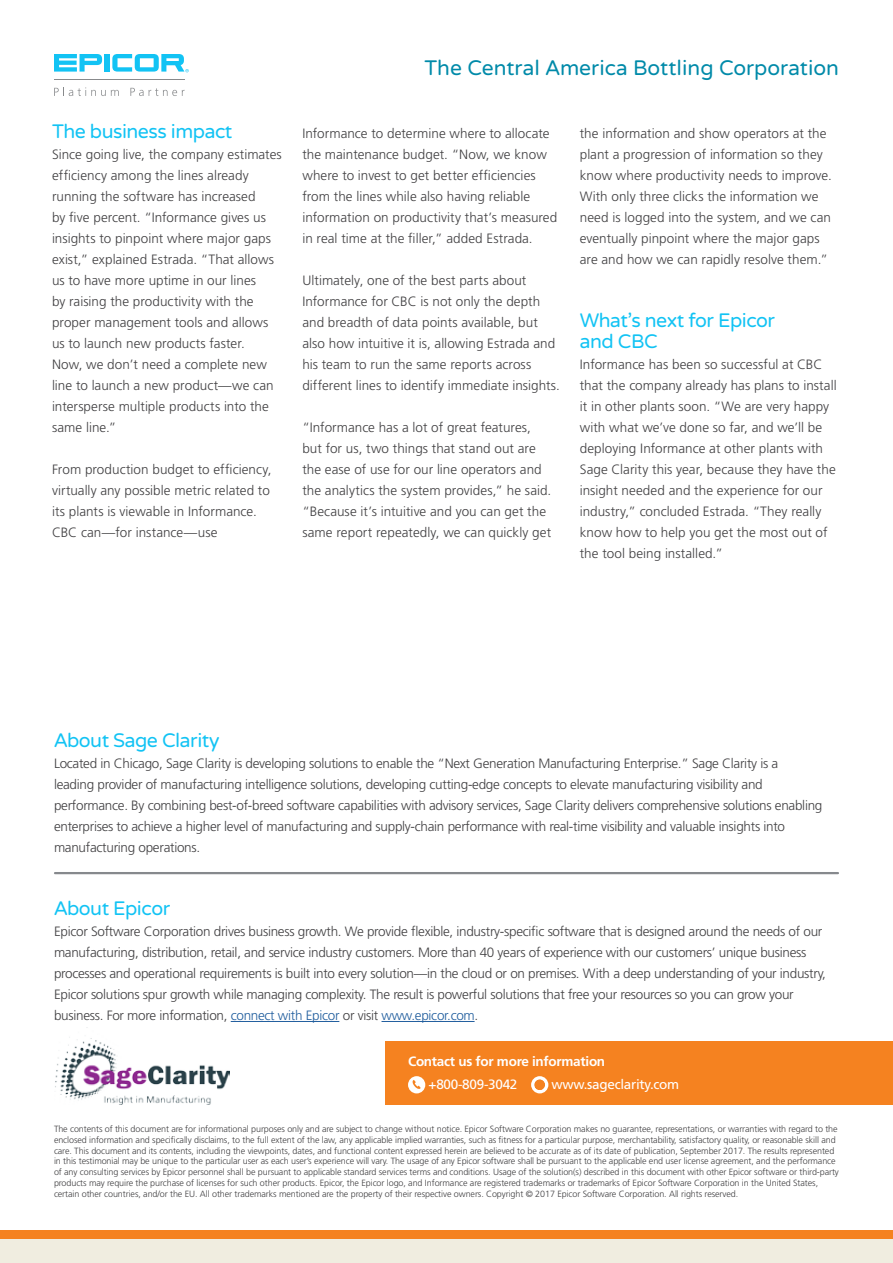
<style>
.page{position:relative;width:893px;height:1263px;background:#fff}
.page>*{position:absolute;margin:0;border:0;box-sizing:border-box;transform-origin:0 0}
.Bar_Heading_Right{font:21px "Varela Round";color:#008aa9}
.Body_Heading_-_Sente{font:19.5px/21px "Varela Round";letter-spacing:-.025em;color:#12c3f4}
.About_Epicor_Title{font:19.5px "Varela Round";letter-spacing:-.025em;color:#12c3f4}
.Body_Copy_-_Sentence{font:300 13.5px/21px "Frutiger LT Std";letter-spacing:.005em;color:#414042}
.About_Epicor_Paragra{font:300 13.5px/21px "Frutiger LT Std";letter-spacing:-.02em;color:#414042}
.Phone_Email_Website{font:13.5px "Frutiger LT Std";letter-spacing:-.02em;color:#fff}
.Contact_Us_-_Sentenc{font:700 13.5px "Frutiger LT Std";letter-spacing:-.02em;color:#fff}
.t1{font:300 9px/10.8px "Frutiger LT Std";letter-spacing:-.01em;color:#414042}
.s1{color:#215e9e}
</style>
<div class="page">
<hr style="left:231px;top:1021px;width:108px;height:1px;background:#215e9e">
<hr style="left:381px;top:1021px;width:94px;height:1px;background:#215e9e">
<div style="left:385px;top:1041px;width:508px;height:63px;background:#f58220"></div>
<hr style="left:55px;top:872px;width:783px;height:2px;background:#86898d">
<div style="left:408px;top:1076px;width:17px;height:17px;background:#fff;border-radius:50%"></div>
<svg style="left:413px;top:1080px;width:8px;height:9px"></svg>
<svg style="left:531px;top:1076px;width:17px;height:17px"></svg>
<svg style="left:535px;top:1080px;width:10px;height:10px"></svg>
<div style="left:0;top:1230px;width:893px;height:10px;background:#f58220"></div>
<div style="left:0;top:1239px;width:893px;height:24px;background:#f0ede0"></div>
<div style="left:105px;top:54px;width:5px;height:18px;background:#12c3f4"></div>
<svg style="left:54px;top:54px;width:48px;height:18px"></svg>
<svg style="left:112px;top:54px;width:77px;height:18px"></svg>
<hr style="left:54px;top:79px;width:130px;height:1px;background:#888a8c">
<svg style="left:54px;top:87px;width:65px;height:9px"></svg>
<svg style="left:130px;top:88px;width:55px;height:8px"></svg>
<img style="left:55px;top:1037px;width:175px;height:67px">
<p class="Body_Heading_-_Sente" style="left:52px;top:121px;width:182px">The business impact</p>
<p class="Body_Copy_-_Sentence" style="left:52px;top:144px;width:231px">Since going live, the company estimates efficiency among the lines already running the software has increased<br>by five percent. “Informance gives us insights to pinpoint where major gaps exist,” explained Estrada. “That allows us to have more uptime in our lines<br>by raising the productivity with the proper management tools and allows us to launch new products faster.<br>Now, we don’t need a complete new line to launch a new product—we can intersperse multiple products into the same line.”</p>
<p class="Body_Copy_-_Sentence" style="left:52px;top:459px;width:221px">From production budget to efficiency, virtually any possible metric related to its plants is viewable in Informance.<br>CBC can—for instance—use</p>
<p class="Bar_Heading_Right" style="left:425px;top:56px;width:416px">The Central America Bottling Corporation</p>
<p class="Body_Copy_-_Sentence" style="left:302px;top:123px;width:256px">Informance to determine where to allocate the maintenance budget. “Now, we know where to invest to get better efficiencies from the lines while also having reliable information on productivity that’s measured in real time at the filler,” added Estrada.</p>
<p class="Body_Copy_-_Sentence" style="left:302px;top:270px;width:259px">Ultimately, one of the best parts about Informance for CBC is not only the depth and breadth of data points available, but also how intuitive it is, allowing Estrada and his team to run the same reports across different lines to identify immediate insights.</p>
<p class="Body_Copy_-_Sentence" style="left:302px;top:417px;width:250px">“Informance has a lot of great features, but for us, two things that stand out are the ease of use for our line operators and the analytics the system provides,” he said. “Because it’s intuitive and you can get the same report repeatedly, we can quickly get</p>
<p class="Body_Copy_-_Sentence" style="left:580px;top:123px;width:254px">the information and show operators at the plant a progression of information so they know where productivity needs to improve.<br>With only three clicks the information we need is logged into the system, and we can eventually pinpoint where the major gaps are and how we can rapidly resolve them.”</p>
<p class="Body_Heading_-_Sente" style="left:580px;top:310px;width:197px">What’s next for Epicor and CBC</p>
<p class="Body_Copy_-_Sentence" style="left:580px;top:354px;width:258px">Informance has been so successful at CBC that the company already has plans to install it in other plants soon. “We are very happy with what we’ve done so far, and we’ll be deploying Informance at other plants with Sage Clarity this year, because they have the insight needed and the experience for our industry,” concluded Estrada. “They really know how to help you get the most out of the tool being installed.”</p>
<h2 class="Body_Heading_-_Sente" style="left:54px;top:730px;width:167px">About Sage Clarity</h2>
<p class="About_Epicor_Paragra" style="left:54px;top:753px;width:770px">Located in Chicago, Sage Clarity is developing solutions to enable the “Next Generation Manufacturing Enterprise.” Sage Clarity is a<br>leading provider of manufacturing intelligence solutions, developing cutting-edge concepts to elevate manufacturing visibility and performance. By combining best-of-breed software capabilities with advisory services, Sage Clarity delivers comprehensive solutions enabling enterprises to achieve a higher level of manufacturing and supply-chain performance with real-time visibility and valuable insights into manufacturing operations.</p>
<p class="About_Epicor_Title" style="left:54px;top:897px;width:118px">About Epicor</p>
<p class="About_Epicor_Paragra" style="left:54px;top:921px;width:773px">Epicor Software Corporation drives business growth. We provide flexible, industry-specific software that is designed around the needs of our manufacturing, distribution, retail, and service industry customers. More than 40 years of experience with our customers’ unique business processes and operational requirements is built into every solution—in the cloud or on premises. With a deep understanding of your industry, Epicor solutions spur growth while managing complexity. The result is powerful solutions that free your resources so you can grow your business. For more information, <span class="s1">connect with Epicor</span> or visit <span class="s1">www.epicor.com</span>.</p>
<p class="Contact_Us_-_Sentenc" style="left:408px;top:1054px;width:199px">Contact us for more information</p>
<p class="Phone_Email_Website" style="left:428px;top:1076px;width:90px">+800-809-3042</p>
<p class="Phone_Email_Website" style="left:552px;top:1076px;width:129px">www.sageclarity.com</p>
<p class="t1" style="left:54px;top:1123px;width:786px">The contents of this document are for informational purposes only and are subject to change without notice. Epicor Software Corporation makes no guarantee, representations, or warranties with regard to the enclosed information and specifically disclaims, to the full extent of the law, any applicable implied warranties, such as fitness for a particular purpose, merchantability, satisfactory quality, or reasonable skill and care. This document and its contents, including the viewpoints, dates, and functional content expressed herein are believed to be accurate as of its date of publication, September 2017. The results represented in this testimonial may be unique to the particular user as each user’s experience will vary. The usage of any Epicor software shall be pursuant to the applicable end user license agreement, and the performance of any consulting services by Epicor personnel shall be pursuant to applicable standard services terms and conditions. Usage of the solution(s) described in this document with other Epicor software or third-party products may require the purchase of licenses for such other products. Epicor, the Epicor logo, and Informance are registered trademarks or trademarks of Epicor Software Corporation in the United States, certain other countries, and/or the EU. All other trademarks mentioned are the property of their respective owners. Copyright © 2017 Epicor Software Corporation. All rights reserved.</p>
</div>
